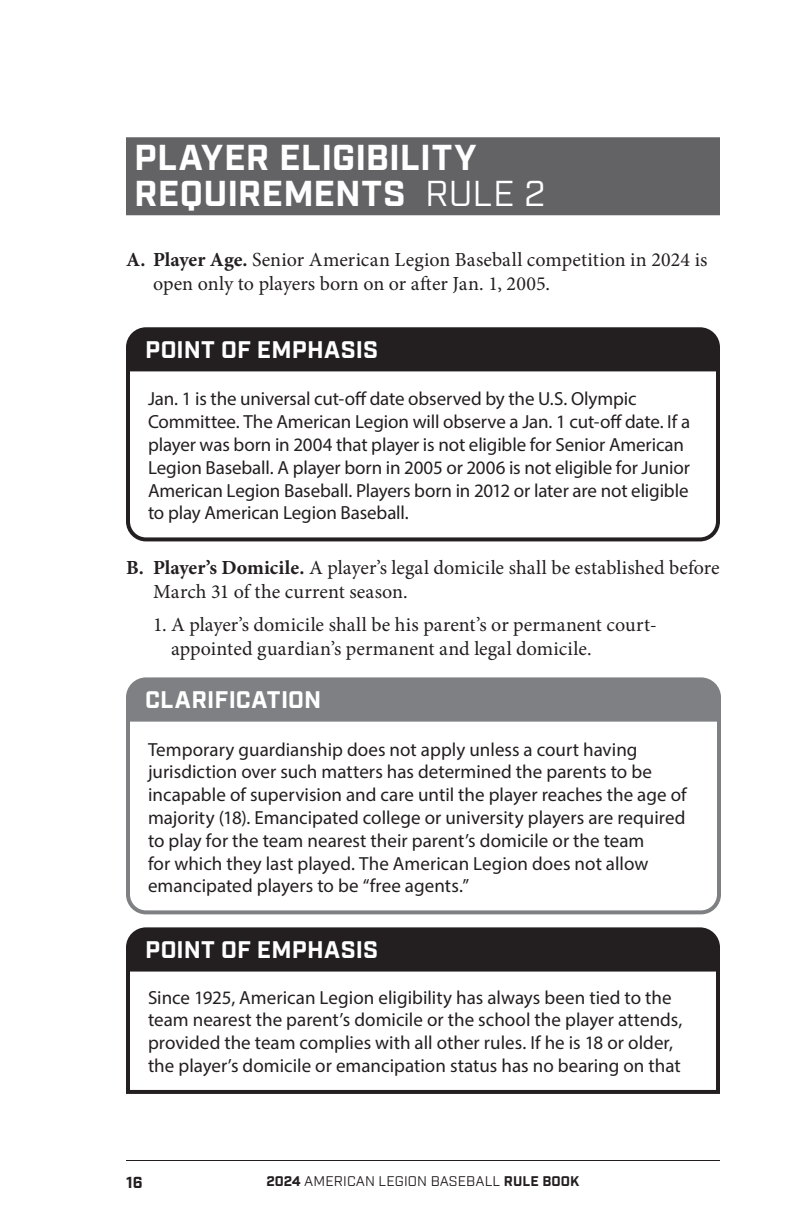
<style>
.page{position:relative;width:792px;height:1224px;background:#fff}
.page>*{position:absolute;margin:0;border:0;box-sizing:border-box;transform-origin:0 0}
.Rule_Header_-_2_line{font:700 36px/36px "Industry";letter-spacing:.005em;color:#fff}
.Graphic_Header{font:700 24px "Industry";letter-spacing:.01em;color:#fff}
.Rule_-_A{font:20px/24px "Minion Pro";letter-spacing:.005em;color:#231f20}
.Rule_-_1{font:20px/24px "Minion Pro";letter-spacing:.005em;color:#231f20}
.Graphic_Body{font:19px/22.8px "Myriad Pro";color:#231f20}
.t1{font:700 16px "Industry";color:#231f20}
.t2{font:14px "Industry";letter-spacing:.01em;color:#231f20}
.s1{font-weight:400}
.s2{font-weight:700}
</style>
<div class="page">
<hr style="left:126px;top:1160px;width:594px;height:1px;background:#231f20">
<div style="left:126px;top:137px;width:594px;height:78px;background:#636366"></div>
<svg style="left:126px;top:373px;width:594px;height:169px"></svg>
<svg style="left:126px;top:327px;width:594px;height:46px;background:#2d292a"></svg>
<svg style="left:126px;top:723px;width:595px;height:192px"></svg>
<svg style="left:126px;top:677px;width:595px;height:46px;background:#838588"></svg>
<div style="left:126px;top:967px;width:594px;height:127px;border:4px solid #231f20"></div>
<svg style="left:126px;top:927px;width:594px;height:46px;background:#2d292a"></svg>
<p class="Rule_Header_-_2_line" style="left:134px;top:142px;width:413px">PLAYER ELIGIBILITY<br>REQUIREMENTS <span class="s1">RULE 2</span></p>
<p class="Rule_-_A" style="left:153px;top:248px;width:556px;text-indent:-27px"><span class="s2">A. Player Age.</span> Senior American Legion Baseball competition in 2024 is open only to players born on or after Jan. 1, 2005.</p>
<p class="Graphic_Header" style="left:145px;top:335px;width:235px">POINT OF EMPHASIS</p>
<p class="Graphic_Body" style="left:148px;top:387px;width:544px">Jan. 1 is the universal cut-off date observed by the U.S. Olympic Committee. The American Legion will observe a Jan. 1 cut-off date. If a player was born in 2004 that player is not eligible for Senior American Legion Baseball. A player born in 2005 or 2006 is not eligible for Junior American Legion Baseball. Players born in 2012 or later are not eligible to play American Legion Baseball.</p>
<p class="Rule_-_A" style="left:153px;top:556px;width:568px;text-indent:-27px"><span class="s2">B. Player’s Domicile.</span> A player’s legal domicile shall be established before<br>March 31 of the current season.</p>
<p class="Rule_-_1" style="left:171px;top:613px;width:487px;text-indent:-18px">1. A player’s domicile shall be his parent’s or permanent court&shy;appointed guardian’s permanent and legal domicile.</p>
<p class="Graphic_Header" style="left:145px;top:685px;width:178px">CLARIFICATION</p>
<p class="Graphic_Body" style="left:148px;top:738px;width:540px">Temporary guardianship does not apply unless a court having jurisdiction over such matters has determined the parents to be incapable of supervision and care until the player reaches the age of majority (18). Emancipated college or university players are required to play for the team nearest their parent’s domicile or the team<br>for which they last played. The American Legion does not allow emancipated players to be “free agents.”</p>
<p class="Graphic_Header" style="left:145px;top:935px;width:235px">POINT OF EMPHASIS</p>
<p class="Graphic_Body" style="left:148px;top:985px;width:536px">Since 1925, American Legion eligibility has always been tied to the team nearest the parent’s domicile or the school the player attends, provided the team complies with all other rules. If he is 18 or older, the player’s domicile or emancipation status has no bearing on that</p>
<p class="t1" style="left:126px;top:1173px;width:18px">16</p>
<p class="t2" style="left:266px;top:1173px;width:315px"><span class="s2">2024</span> AMERICAN LEGION BASEBALL <span class="s2">RULE BOOK</span></p>
</div>
